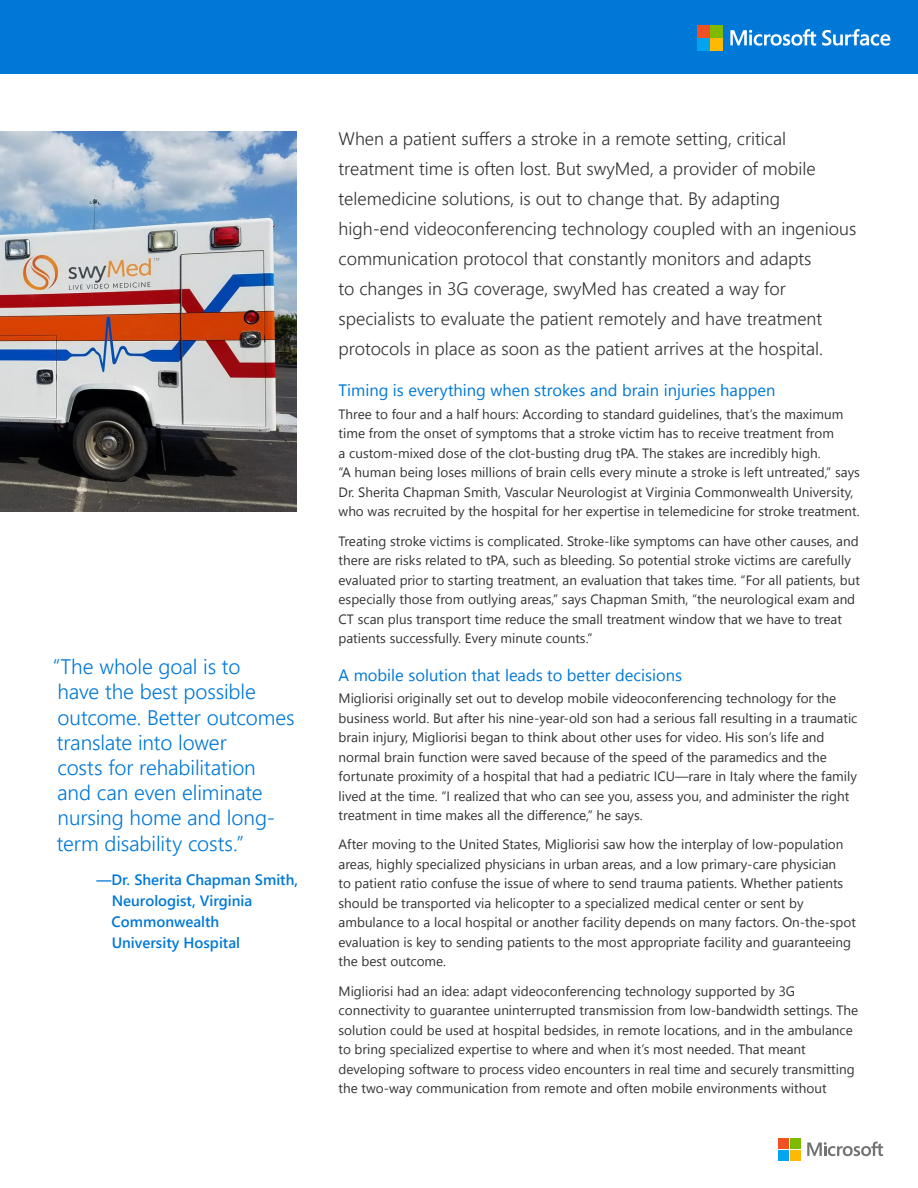
<style>
.page{position:relative;width:918px;height:1188px;background:#fff}
.page>*{position:absolute;margin:0;border:0;box-sizing:border-box;transform-origin:0 0}
.t1{font:300 21px/25.2px "Segoe UI";letter-spacing:-.005em;color:#0078d7}
.t2{font:300 18px/30px "Segoe UI";color:#323232}
.t3{font:16.5px "Segoe UI";color:#0078d7}
.t4{font:600 15px/21px "Segoe UI";color:#0078d7}
.t5{font:13.5px/19.5px "Segoe UI";color:#323232}
</style>
<div class="page">
<img style="left:0;top:132px;width:297px;height:380px">
<div style="left:0;top:0;width:918px;height:74px;background:#0078d7"></div>
<svg style="left:807px;top:1142px;width:76px;height:14px"></svg>
<div style="left:778px;top:1138px;width:11px;height:11px;background:#f25022"></div>
<div style="left:790px;top:1138px;width:11px;height:11px;background:#7fba00"></div>
<div style="left:778px;top:1150px;width:11px;height:10px;background:#00a4ef"></div>
<div style="left:790px;top:1150px;width:11px;height:10px;background:#ffb900"></div>
<svg style="left:730px;top:29px;width:160px;height:17px"></svg>
<div style="left:698px;top:25px;width:12px;height:12px;background:#f25022"></div>
<div style="left:711px;top:25px;width:12px;height:12px;background:#7fba00"></div>
<div style="left:698px;top:38px;width:12px;height:12px;background:#00a4ef"></div>
<div style="left:711px;top:38px;width:12px;height:12px;background:#ffb900"></div>
<h1 class="t1" style="left:53px;top:653px;width:243px">“The whole goal is to<br>have the best possible outcome. Better outcomes translate into lower<br>costs for rehabilitation<br>and can even eliminate nursing home and long&shy;term disability costs.”</h1>
<p class="t4" style="left:112px;top:869px;width:188px;text-indent:-15px">—Dr. Sherita Chapman Smith,<br>Neurologist, Virginia<br>Commonwealth<br>University Hospital</p>
<p class="t2" style="left:339px;top:123px;width:519px">When a patient suffers a stroke in a remote setting, critical treatment time is often lost. But swyMed, a provider of mobile telemedicine solutions, is out to change that. By adapting<br>high-end videoconferencing technology coupled with an ingenious communication protocol that constantly monitors and adapts<br>to changes in 3G coverage, swyMed has created a way for specialists to evaluate the patient remotely and have treatment protocols in place as soon as the patient arrives at the hospital.</p>
<p class="t3" style="left:339px;top:378px;width:438px">Timing is everything when strokes and brain injuries happen</p>
<p class="t5" style="left:339px;top:404px;width:523px">Three to four and a half hours: According to standard guidelines, that’s the maximum time from the onset of symptoms that a stroke victim has to receive treatment from<br>a custom-mixed dose of the clot-busting drug tPA. The stakes are incredibly high.<br>“A human being loses millions of brain cells every minute a stroke is left untreated,” says Dr. Sherita Chapman Smith, Vascular Neurologist at Virginia Commonwealth University, who was recruited by the hospital for her expertise in telemedicine for stroke treatment.</p>
<p class="t5" style="left:339px;top:531px;width:523px">Treating stroke victims is complicated. Stroke-like symptoms can have other causes, and there are risks related to tPA, such as bleeding. So potential stroke victims are carefully evaluated prior to starting treatment, an evaluation that takes time. “For all patients, but especially those from outlying areas,” says Chapman Smith, “the neurological exam and CT scan plus transport time reduce the small treatment window that we have to treat patients successfully. Every minute counts.”</p>
<p class="t3" style="left:339px;top:662px;width:345px">A mobile solution that leads to better decisions</p>
<p class="t5" style="left:339px;top:688px;width:520px">Migliorisi originally set out to develop mobile videoconferencing technology for the business world. But after his nine-year-old son had a serious fall resulting in a traumatic brain injury, Migliorisi began to think about other uses for video. His son’s life and normal brain function were saved because of the speed of the paramedics and the fortunate proximity of a hospital that had a pediatric ICU—rare in Italy where the family lived at the time. “I realized that who can see you, assess you, and administer the right treatment in time makes all the difference,” he says.</p>
<p class="t5" style="left:339px;top:834px;width:519px">After moving to the United States, Migliorisi saw how the interplay of low-population areas, highly specialized physicians in urban areas, and a low primary-care physician<br>to patient ratio confuse the issue of where to send trauma patients. Whether patients should be transported via helicopter to a specialized medical center or sent by ambulance to a local hospital or another facility depends on many factors. On-the-spot evaluation is key to sending patients to the most appropriate facility and guaranteeing the best outcome.</p>
<p class="t5" style="left:339px;top:980px;width:521px">Migliorisi had an idea: adapt videoconferencing technology supported by 3G connectivity to guarantee uninterrupted transmission from low-bandwidth settings. The solution could be used at hospital bedsides, in remote locations, and in the ambulance to bring specialized expertise to where and when it’s most needed. That meant developing software to process video encounters in real time and securely transmitting the two-way communication from remote and often mobile environments without</p>
</div>
